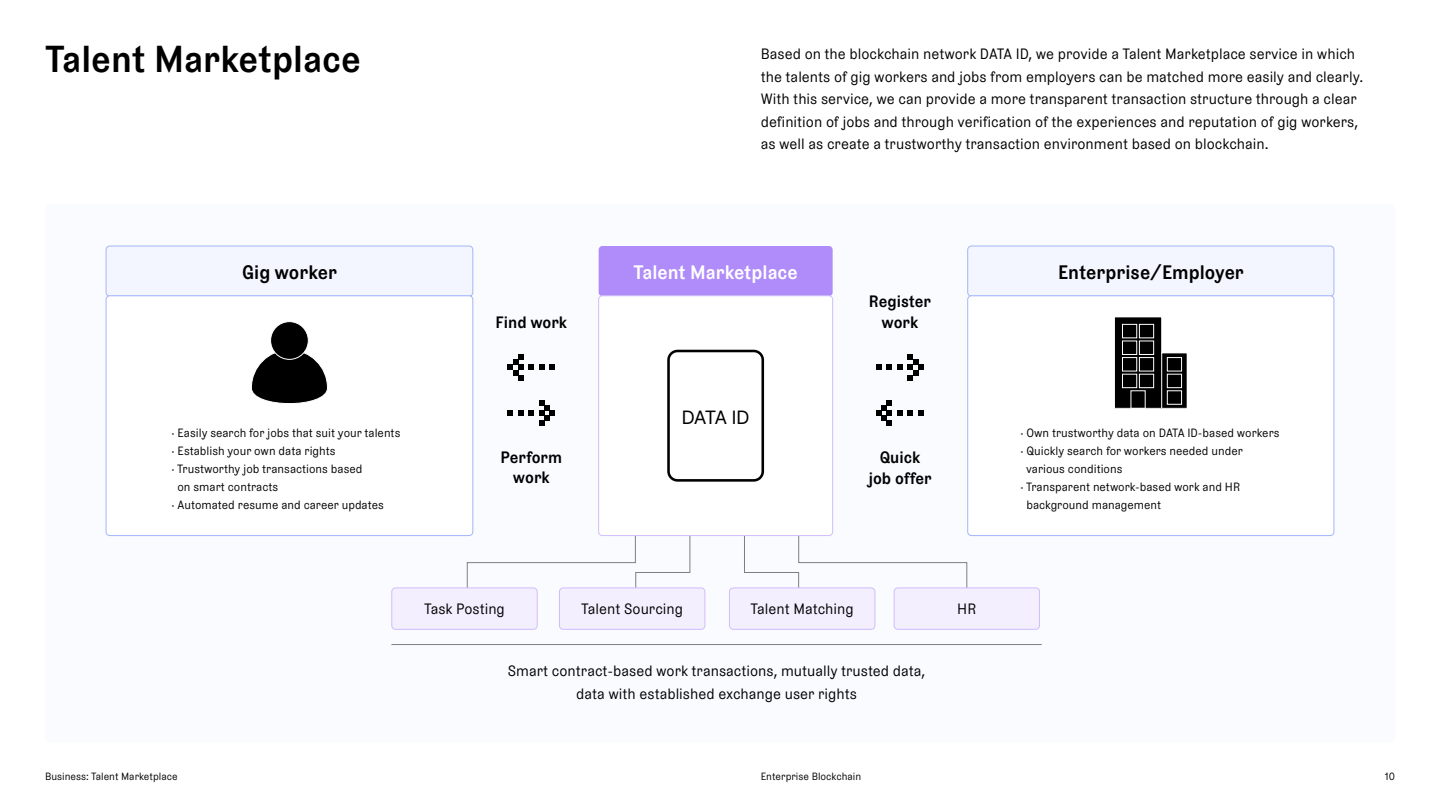
<style>
.page{position:relative;width:1440px;height:810px;background:#fff}
.page>*{position:absolute;margin:0;border:0;box-sizing:border-box;transform-origin:0 0}
.t1{font:500 37.5px "Grey LL";color:#000}
.t2{font:500 19.5px "Grey LL";color:#000}
.t3{font:500 19.5px "Grey LL";color:#fff}
.t4{font:18.98px "Pretendard";letter-spacing:-.06em;color:#000}
.t5{font:17.1px ".SFNS Regular wdth opsz 140000 GRAD wght";color:#000}
.t6{font:500 16.5px/21px "Grey LL";color:#000;text-align:center}
.t7{font:15px/22.5px "Grey LL";color:#000}
.t8{font:12px "Grey LL";color:#000}
.t9{font:10.5px "Grey LL";color:#000}
</style>
<div class="page">
<div style="left:45px;top:204px;width:1350px;height:539px;background:#fafbff;border-radius:4px"></div>
<svg style="left:467px;top:536px;width:223px;height:53px"></svg>
<svg style="left:744px;top:536px;width:223px;height:53px"></svg>
<div style="left:599px;top:246px;width:234px;height:50px;background:#af8cf9;border-radius:4px"></div>
<div style="left:106px;top:246px;width:367px;height:50px;background:#f4f6ff;border-radius:4px"></div>
<div style="left:106px;top:246px;width:367px;height:50px;border:1px solid #a4b5fb;border-radius:4px"></div>
<div style="left:968px;top:246px;width:366px;height:50px;background:#f4f6ff;border-radius:4px"></div>
<div style="left:968px;top:246px;width:366px;height:50px;border:1px solid #a4b5fb;border-radius:4px"></div>
<div style="left:599px;top:296px;width:234px;height:240px;background:#fff;border-radius:4px"></div>
<div style="left:598px;top:296px;width:235px;height:240px;border:1px solid #d1bdfc;border-radius:4px"></div>
<div style="left:106px;top:296px;width:367px;height:240px;background:#fff;border-radius:4px"></div>
<div style="left:106px;top:296px;width:367px;height:240px;border:1px solid #a4b5fb;border-radius:4px"></div>
<div style="left:968px;top:296px;width:366px;height:240px;background:#fff;border-radius:4px"></div>
<div style="left:968px;top:296px;width:366px;height:240px;border:1px solid #a4b5fb;border-radius:4px"></div>
<div style="left:392px;top:588px;width:145px;height:41px;background:#f4effe;border-radius:4px"></div>
<div style="left:392px;top:588px;width:145px;height:42px;border:1px solid #d1bdfc;border-radius:4px"></div>
<div style="left:559px;top:588px;width:146px;height:41px;background:#f4effe;border-radius:4px"></div>
<div style="left:559px;top:588px;width:146px;height:42px;border:1px solid #d1bdfc;border-radius:4px"></div>
<div style="left:729px;top:588px;width:146px;height:41px;background:#f4effe;border-radius:4px"></div>
<div style="left:729px;top:588px;width:146px;height:42px;border:1px solid #d1bdfc;border-radius:4px"></div>
<div style="left:894px;top:588px;width:146px;height:41px;background:#f4effe;border-radius:4px"></div>
<div style="left:894px;top:588px;width:146px;height:42px;border:1px solid #d1bdfc;border-radius:4px"></div>
<svg style="left:876px;top:354px;width:47px;height:26px"></svg>
<svg style="left:876px;top:400px;width:47px;height:26px"></svg>
<svg style="left:550px;top:365px;width:5px;height:5px"></svg>
<svg style="left:508px;top:354px;width:36px;height:26px"></svg>
<svg style="left:508px;top:400px;width:47px;height:26px"></svg>
<hr style="left:391px;top:644px;width:651px;height:1px;background:#7f7f7f">
<svg style="left:251px;top:349px;width:77px;height:55px"></svg>
<div style="left:271px;top:322px;width:37px;height:37px;background:#000;border-radius:50%"></div>
<div style="left:270px;top:321px;width:39px;height:39px;border:1px solid #fff;border-radius:50%"></div>
<div style="left:1114px;top:317px;width:48px;height:91px;background:#000"></div>
<div style="left:1114px;top:316px;width:48px;height:93px;border:1px solid #fff"></div>
<div style="left:1162px;top:353px;width:25px;height:55px;background:#000"></div>
<div style="left:1161px;top:352px;width:27px;height:57px;border:1px solid #fff"></div>
<div style="left:1122px;top:324px;width:15px;height:14px;border:1px solid #fff"></div>
<div style="left:1139px;top:324px;width:15px;height:14px;border:1px solid #fff"></div>
<div style="left:1122px;top:357px;width:15px;height:14px;border:1px solid #fff"></div>
<div style="left:1139px;top:357px;width:15px;height:14px;border:1px solid #fff"></div>
<div style="left:1122px;top:341px;width:15px;height:14px;border:1px solid #fff"></div>
<div style="left:1139px;top:341px;width:15px;height:14px;border:1px solid #fff"></div>
<div style="left:1122px;top:374px;width:15px;height:14px;border:1px solid #fff"></div>
<div style="left:1139px;top:374px;width:15px;height:14px;border:1px solid #fff"></div>
<div style="left:1167px;top:374px;width:15px;height:14px;border:1px solid #fff"></div>
<div style="left:1167px;top:357px;width:15px;height:14px;border:1px solid #fff"></div>
<div style="left:1167px;top:390px;width:15px;height:15px;border:1px solid #fff"></div>
<svg style="left:667px;top:350px;width:97px;height:132px"></svg>
<div style="left:682px;top:407px;width:68px;height:17px;background:#fff"></div>
<h1 class="t1" style="left:45px;top:31px;width:318px">Talent Marketplace</h1>
<p class="t7" style="left:761px;top:42px;width:604px">Based on the blockchain network DATA ID, we provide a Talent Marketplace service in which the talents of gig workers and jobs from employers can be matched more easily and clearly.<br>With this service, we can provide a more transparent transaction structure through a clear definition of jobs and through verification of the experiences and reputation of gig workers, as well as create a trustworthy transaction environment based on blockchain.</p>
<h2 class="t2" style="left:242px;top:257px;width:97px">Gig worker</h2>
<h2 class="t3" style="left:633px;top:258px;width:166px">Talent Marketplace</h2>
<h2 class="t2" style="left:1058px;top:257px;width:187px">Enterprise/Employer</h2>
<p class="t8" style="left:172px;top:425px;width:230px">· Easily search for jobs that suit your talents</p>
<p class="t8" style="left:172px;top:443px;width:165px">· Establish your own data rights</p>
<p class="t8" style="left:172px;top:461px;width:192px">· Trustworthy job transactions based</p>
<p class="t8" style="left:178px;top:479px;width:102px">on smart contracts</p>
<p class="t8" style="left:172px;top:497px;width:214px">· Automated resume and career updates</p>
<p class="t6" style="left:496px;top:311px;width:73px">Find work</p>
<p class="t5" style="left:686px;top:406px;width:60px">NFT CV</p>
<p class="t4" style="left:682px;top:404px;width:69px">DATA ID</p>
<p class="t6" style="left:869px;top:290px;width:64px">Register work</p>
<p class="t6" style="left:500px;top:446px;width:63px;line-height:19.8px">Perform work</p>
<p class="t6" style="left:868px;top:445px;width:65px">Quick job offer</p>
<p class="t8" style="left:1020px;top:425px;width:261px">· Own trustworthy data on DATA ID-based workers</p>
<p class="t8" style="left:1020px;top:443px;width:224px">· Quickly search for workers needed under</p>
<p class="t8" style="left:1026px;top:461px;width:98px">various conditions</p>
<p class="t8" style="left:1020px;top:479px;width:221px">· Transparent network-based work and HR</p>
<p class="t8" style="left:1026px;top:497px;width:136px">background management</p>
<p class="t9" style="left:45px;top:769px;width:134px">Business: Talent Marketplace</p>
<p class="t7" style="left:424px;top:596px;width:82px">Task Posting</p>
<p class="t7" style="left:581px;top:596px;width:103px">Talent Sourcing</p>
<p class="t7" style="left:751px;top:596px;width:105px">Talent Matching</p>
<p class="t7" style="left:957px;top:596px;width:20px">HR</p>
<p class="t7" style="left:508px;top:658px;width:419px;text-align:center">Smart contract-based work transactions, mutually trusted data, data with established exchange user rights</p>
<p class="t9" style="left:761px;top:769px;width:102px">Enterprise Blockchain</p>
<p class="t9" style="left:1385px;top:769px;width:12px">10</p>
</div>
